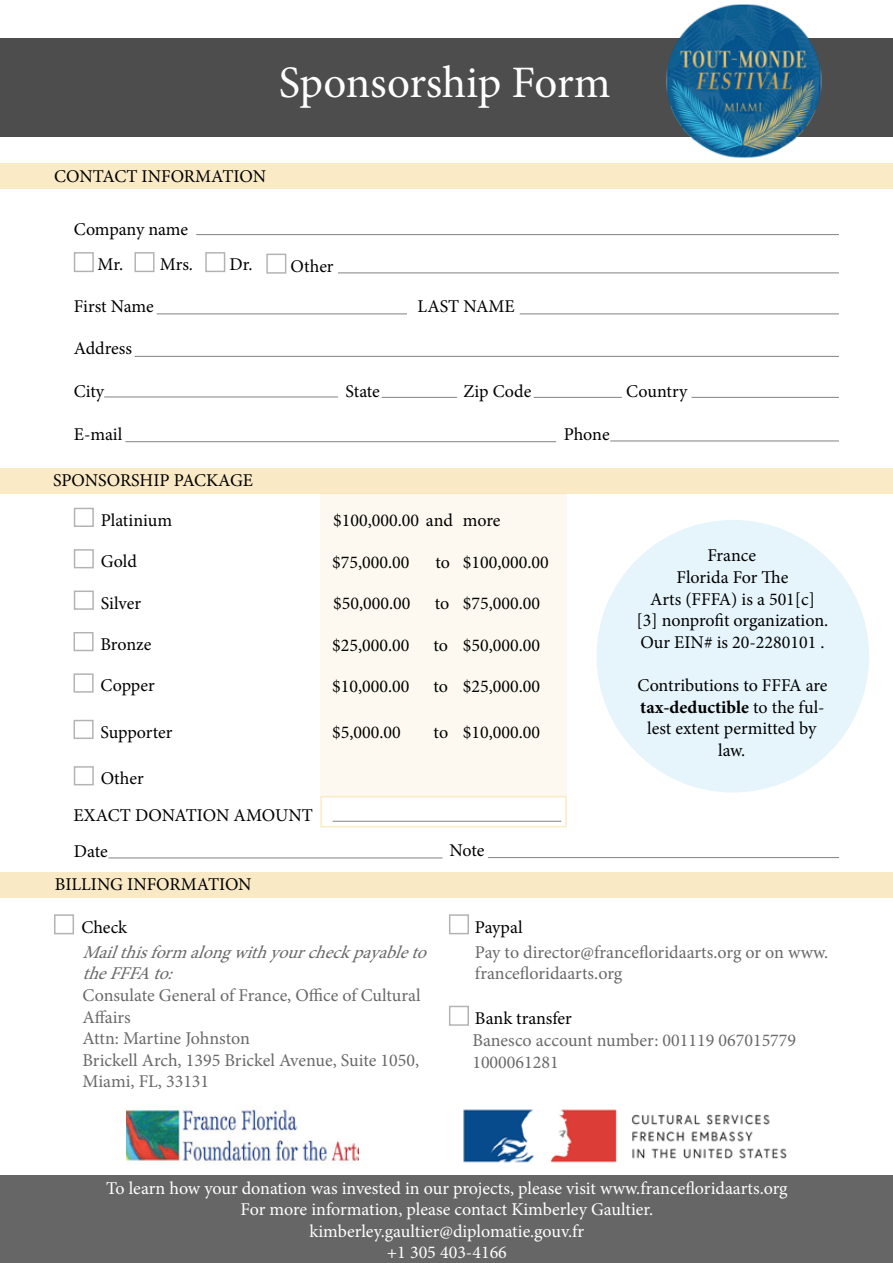
<style>
.page{position:relative;width:893px;height:1263px;background:#fff}
.page>*{position:absolute;margin:0;border:0;box-sizing:border-box;transform-origin:0 0}
.t1{font:45px "Minion Pro";letter-spacing:-.01em;color:#fff}
.t2{font:18px/21.6px "Minion Pro";color:#000;text-align:center}
.t3{font:18px/21.6px "Minion Pro";color:#696969}
.t4{font:18px/21.6px "Minion Pro";color:#fff;text-align:center}
.t5{font:italic 18px/21.6px "Minion Pro";color:#696969}
.s1{font-weight:700}
</style>
<div class="page">
<div style="left:596px;top:520px;width:273px;height:272px;background:#e6f5fc;border-radius:50%"></div>
<div style="left:0;top:872px;width:893px;height:25px;background:#f9e9c5"></div>
<div style="left:320px;top:493px;width:247px;height:303px;background:#fdf9f0"></div>
<div style="left:0;top:468px;width:893px;height:25px;background:#fae9c5"></div>
<div style="left:0;top:164px;width:893px;height:25px;background:#faeac5"></div>
<div style="left:0;top:38px;width:893px;height:98px;background:#4d4d4d"></div>
<hr style="left:196px;top:234px;width:643px;height:1px;background:#000">
<hr style="left:338px;top:273px;width:501px;height:1px;background:#000">
<hr style="left:157px;top:314px;width:250px;height:1px;background:#000">
<hr style="left:520px;top:314px;width:319px;height:1px;background:#000">
<hr style="left:134px;top:356px;width:705px;height:1px;background:#000">
<hr style="left:104px;top:397px;width:234px;height:1px;background:#000">
<hr style="left:382px;top:397px;width:75px;height:1px;background:#000">
<hr style="left:534px;top:397px;width:88px;height:1px;background:#000">
<hr style="left:692px;top:397px;width:147px;height:1px;background:#000">
<hr style="left:125px;top:441px;width:431px;height:1px;background:#000">
<hr style="left:610px;top:441px;width:229px;height:1px;background:#000">
<hr style="left:333px;top:821px;width:228px;height:1px;background:#000">
<hr style="left:108px;top:857px;width:335px;height:1px;background:#000">
<hr style="left:488px;top:857px;width:351px;height:1px;background:#000">
<img style="left:665px;top:4px;width:160px;height:154px">
<div style="left:0;top:1176px;width:893px;height:87px;background:#666"></div>
<img style="left:126px;top:1108px;width:232px;height:56px">
<img style="left:463px;top:1109px;width:324px;height:54px">
<h1 class="t1" style="left:279px;top:52px;width:333px">Sponsorship Form</h1>
<p class="t2" style="left:54px;top:166px;width:214px">CONTACT INFORMATION</p>
<p class="t2" style="left:74px;top:219px;width:116px">Company name</p>
<p class="t2" style="left:98px;top:254px;width:97px">Mr. Mrs.</p>
<p class="t2" style="left:230px;top:255px;width:106px">Dr. Other</p>
<p class="t2" style="left:74px;top:295px;width:81px">First Name</p>
<p class="t2" style="left:74px;top:338px;width:60px">Address</p>
<p class="t2" style="left:418px;top:295px;width:99px">LAST NAME</p>
<p class="t2" style="left:74px;top:381px;width:32px">City</p>
<p class="t2" style="left:345px;top:381px;width:36px">State</p>
<p class="t2" style="left:463px;top:381px;width:69px">Zip Code</p>
<p class="t2" style="left:626px;top:381px;width:63px">Country</p>
<p class="t2" style="left:74px;top:423px;width:50px">E-mail</p>
<p class="t2" style="left:564px;top:423px;width:47px">Phone</p>
<p class="t2" style="left:53px;top:470px;width:202px">SPONSORSHIP PACKAGE</p>
<p class="t2" style="left:101px;top:509px;width:73px">Platinium</p>
<p class="t2" style="left:333px;top:510px;width:169px">$100,000.00 and more</p>
<p class="t2" style="left:101px;top:551px;width:38px">Gold</p>
<p class="t2" style="left:332px;top:551px;width:79px">$75,000.00</p>
<p class="t2" style="left:101px;top:592px;width:42px">Silver</p>
<p class="t2" style="left:333px;top:593px;width:79px">$50,000.00</p>
<p class="t2" style="left:100px;top:633px;width:52px">Bronze</p>
<p class="t2" style="left:100px;top:675px;width:56px">Copper</p>
<p class="t2" style="left:100px;top:721px;width:73px">Supporter</p>
<p class="t2" style="left:101px;top:768px;width:45px">Other</p>
<p class="t2" style="left:435px;top:551px;width:115px">to $100,000.00</p>
<p class="t2" style="left:435px;top:593px;width:107px">to $75,000.00</p>
<p class="t2" style="left:332px;top:634px;width:79px">$25,000.00</p>
<p class="t2" style="left:434px;top:634px;width:108px">to $50,000.00</p>
<p class="t2" style="left:332px;top:675px;width:79px">$10,000.00</p>
<p class="t2" style="left:434px;top:675px;width:108px">to $25,000.00</p>
<p class="t2" style="left:332px;top:722px;width:70px">$5,000.00</p>
<p class="t2" style="left:434px;top:722px;width:108px">to $10,000.00</p>
<p class="t2" style="left:74px;top:797px;width:241px;line-height:36.3px;text-align:left">EXACT DONATION AMOUNT<br>Date</p>
<p class="t2" style="left:55px;top:873px;width:198px">BILLING INFORMATION</p>
<p class="t2" style="left:449px;top:840px;width:36px">Note</p>
<p class="t2" style="left:637px;top:545px;width:193px">France<br>Florida For The<br>Arts (FFFA) is a 501[c]<br>[3] nonprofit organization.<br>Our EIN# is 20-2280101 .</p>
<p class="t2" style="left:637px;top:674px;width:192px">Contributions to FFFA are <span class="s1">tax-deductible</span> to the ful&shy;lest extent permitted by law.</p>
<p class="t2" style="left:81px;top:916px;width:47px">Check</p>
<p class="t2" style="left:475px;top:916px;width:49px">Paypal</p>
<p class="t3" style="left:475px;top:941px;width:355px">Pay to director@francefloridaarts.org or on www. francefloridaarts.org</p>
<p class="t5" style="left:82px;top:941px;width:354px">Mailthisformalongwithyourcheckpayableto theFFFAto:</p>
<p class="t3" style="left:82px;top:984px;width:340px">Consulate General of France, Office of Cultural<br>Affairs<br>Attn: Martine Johnston<br>Brickell Arch, 1395 Brickel Avenue, Suite 1050,<br>Miami, FL, 33131</p>
<p class="t2" style="left:475px;top:1007px;width:98px">Bank transfer</p>
<p class="t3" style="left:472px;top:1030px;width:325px">Banesco account number: 001119 067015779<br>1000061281</p>
<p class="t4" style="left:106px;top:1177px;width:683px">To learn how your donation was invested in our projects, please visit www.francefloridaarts.org For more information, please contact Kimberley Gaultier. kimberley.gaultier@diplomatie.gouv.fr<br>+1 305 403-4166</p>
</div>
